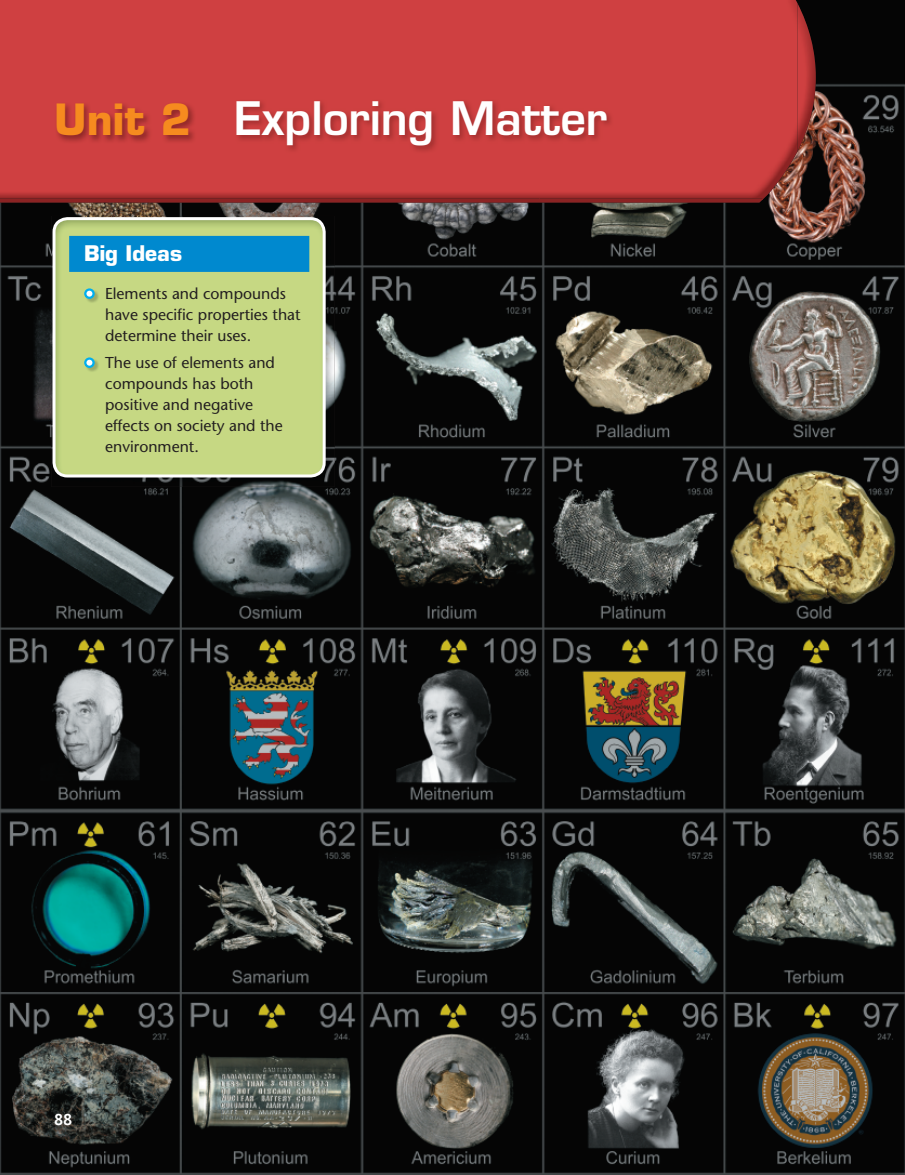
<style>
.page{position:relative;width:905px;height:1175px;background:#fff}
.page>*{position:absolute;margin:0;border:0;box-sizing:border-box;transform-origin:0 0}
.t1{font:600 45px "Eurostile";color:#fff}
.t2{font:700 21px "Eurostile";color:#fff}
.t3{font:700 16.5px "Officina Sans";color:#fff}
.t4{font:15.75px/21px "Stone Sans";color:#231f20}
.s1{font-weight:700;font-size:42px;color:#f68b1f}
</style>
<div class="page">
<img style="left:0;top:0;width:904px;height:1174px">
<img style="left:763px;top:3px;width:52px;height:199px">
<img style="left:0;top:198px;width:763px;height:4px">
<div style="left:0;top:0;width:797px;height:198px;background:#cf4041"></div>
<img style="left:54px;top:102px;width:142px;height:42px">
<img style="left:235px;top:99px;width:379px;height:54px">
<img style="left:51px;top:216px;width:284px;height:271px">
<div style="left:54px;top:219px;width:270px;height:257px;background:#c6d883"></div>
<div style="left:69px;top:236px;width:240px;height:36px;background:#0089cf"></div>
<svg style="left:86px;top:290px;width:13px;height:13px"></svg>
<svg style="left:85px;top:289px;width:9px;height:9px"></svg>
<div style="left:84px;top:288px;width:11px;height:11px;border:2px solid #00aeef;border-radius:50%"></div>
<svg style="left:86px;top:359px;width:13px;height:13px"></svg>
<svg style="left:85px;top:358px;width:9px;height:9px"></svg>
<div style="left:84px;top:357px;width:11px;height:11px;border:2px solid #00aeef;border-radius:50%"></div>
<div style="left:52px;top:217px;width:274px;height:260px;border:3px solid #fff;border-radius:14px"></div>
<p class="t1" style="left:54px;top:101px;width:554px"><span class="s1">Unit 2</span> Exploring Matter</p>
<p class="t2" style="left:84px;top:246px;width:100px">Big Ideas</p>
<p class="t4" style="left:105px;top:284px;width:197px">Elements and compounds have specific properties that determine their uses.</p>
<p class="t4" style="left:105px;top:353px;width:179px">The use of elements and compounds has both positive and negative effects on society and the environment.</p>
<p class="t3" style="left:54px;top:1113px;width:20px">88</p>
</div>
